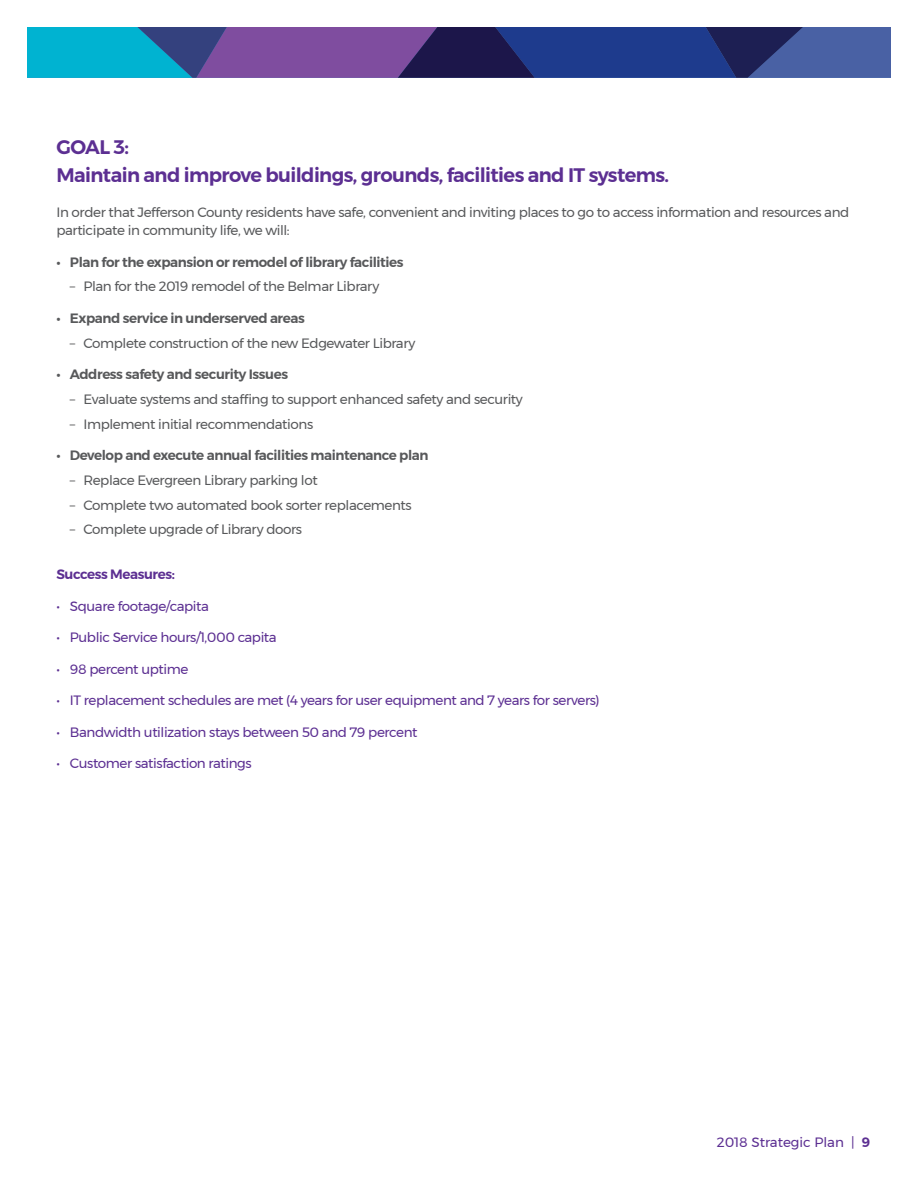
<style>
.page{position:relative;width:918px;height:1188px;background:#fff}
.page>*{position:absolute;margin:0;border:0;box-sizing:border-box;transform-origin:0 0}
.t1{font:600 19.5px/27.8px "Montserrat";letter-spacing:-.03em;color:#5c2f92}
.t2{font:13.5px/18px "Montserrat";letter-spacing:-.03em;color:#58595b}
.t3{font:13.5px "Montserrat";letter-spacing:-.03em;color:#5c2f92}
.t4{font:600 13.5px "Montserrat";letter-spacing:-.03em;color:#58595b}
.t5{font:13.5px "Montserrat";color:#5c2f92}
.t6{font:600 13.5px "Montserrat";letter-spacing:-.03em;color:#5c2f92}
.s1{font-weight:600}
</style>
<div class="page">
<svg style="left:27px;top:27px;width:864px;height:51px;background:#375293"></svg>
<h1 class="t1" style="left:56px;top:133px;width:614px">GOAL 3:<br>Maintain and improve buildings, grounds, facilities and IT systems.</h1>
<p class="t2" style="left:56px;top:203px;width:794px">In order that Jefferson County residents have safe, convenient and inviting places to go to access information and resources and participate in community life, we will:</p>
<p class="t4" style="left:56px;top:251px;width:349px">• Plan for the expansion or remodel of library facilities</p>
<p class="t2" style="left:70px;top:278px;width:311px">– Plan for the 2019 remodel of the Belmar Library</p>
<p class="t4" style="left:56px;top:307px;width:250px">• Expand service in underserved areas</p>
<p class="t2" style="left:70px;top:334px;width:347px">– Complete construction of the new Edgewater Library</p>
<p class="t4" style="left:56px;top:364px;width:233px">• Address safety and security Issues</p>
<p class="t2" style="left:70px;top:390px;width:454px">– Evaluate systems and staffing to support enhanced safety and security</p>
<p class="t2" style="left:70px;top:415px;width:245px">– Implement initial recommendations</p>
<p class="t4" style="left:56px;top:445px;width:374px">• Develop and execute annual facilities maintenance plan</p>
<p class="t2" style="left:70px;top:471px;width:249px">– Replace Evergreen Library parking lot</p>
<p class="t2" style="left:70px;top:496px;width:343px">– Complete two automated book sorter replacements</p>
<p class="t2" style="left:70px;top:520px;width:234px">– Complete upgrade of Library doors</p>
<p class="t6" style="left:56px;top:564px;width:120px">Success Measures:</p>
<p class="t3" style="left:56px;top:596px;width:154px">• Square footage/capita</p>
<p class="t3" style="left:56px;top:627px;width:222px">• Public Service hours/1,000 capita</p>
<p class="t3" style="left:56px;top:659px;width:133px">• 98 percent uptime</p>
<p class="t3" style="left:56px;top:690px;width:545px">• IT replacement schedules are met (4 years for user equipment and 7 years for servers)</p>
<p class="t3" style="left:56px;top:722px;width:363px">• Bandwidth utilization stays between 50 and 79 percent</p>
<p class="t3" style="left:56px;top:753px;width:197px">• Customer satisfaction ratings</p>
<p class="t5" style="left:717px;top:1132px;width:155px">2018 Strategic Plan | <span class="s1">9</span></p>
</div>
